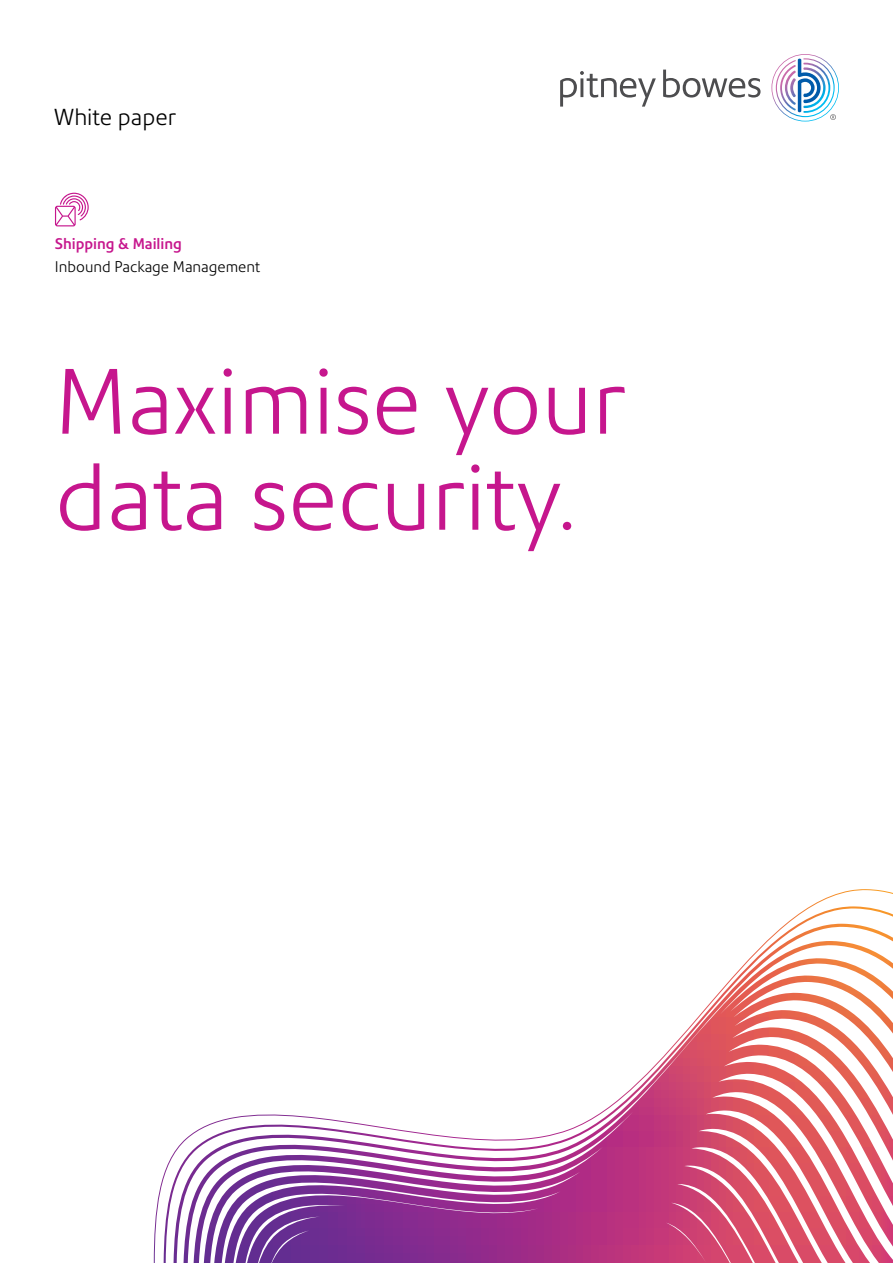
<style>
.page{position:relative;width:893px;height:1263px;background:#fff}
.page>*{position:absolute;margin:0;border:0;box-sizing:border-box;transform-origin:0 0}
.t1{font:300 90px/96px "Precision Sans";color:#c6168d}
.t2{font:300 22.5px "Precision Sans";color:#000}
.t3{font:300 15px "Precision Sans";color:#000}
.t4{font:500 15px "Precision Sans";color:#c6168d}
</style>
<div class="page">
<svg style="left:154px;top:889px;width:739px;height:374px"></svg>
<svg style="left:55px;top:193px;width:34px;height:33px"></svg>
<svg style="left:560px;top:70px;width:200px;height:37px"></svg>
<svg style="left:771px;top:54px;width:68px;height:68px"></svg>
<p class="t2" style="left:54px;top:103px;width:124px">White paper</p>
<p class="t4" style="left:55px;top:235px;width:129px">Shipping &amp; Mailing</p>
<p class="t3" style="left:55px;top:257px;width:207px">Inbound Package Management</p>
<p class="t1" style="left:55px;top:354px;width:572px">Maximise your data security.</p>
</div>
